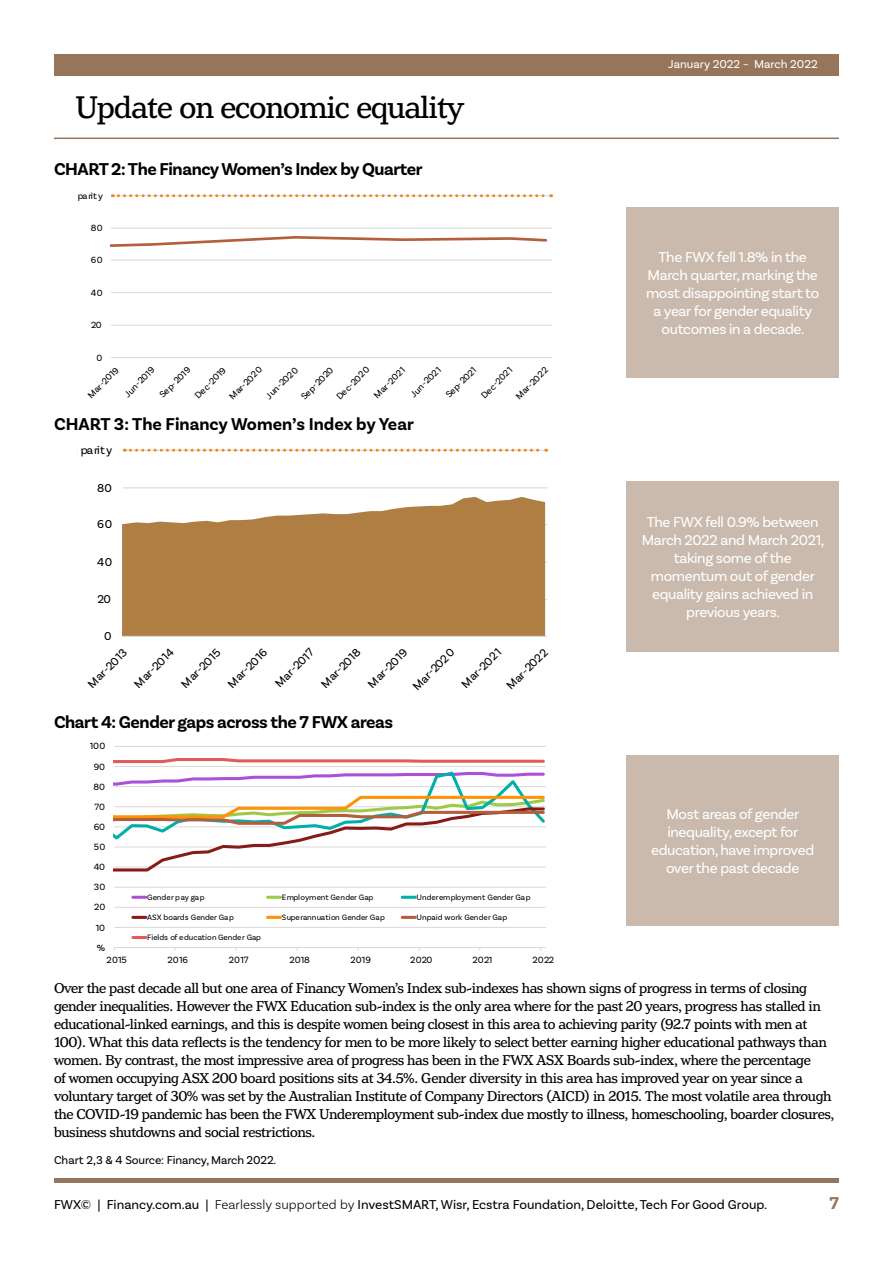
<style>
.page{position:relative;width:893px;height:1263px;background:#fff}
.page>*{position:absolute;margin:0;border:0;box-sizing:border-box;transform-origin:0 0}
.t1{font:33px "Henriette";letter-spacing:-.025em;color:#000}
.t2{font:700 18px "Basic Sans";letter-spacing:-.025em;color:#000}
.t3{font:700 18px "Basic Sans";color:#000}
.t4{font:700 18px "Basic Sans";color:#96755b}
.t5{font:15px/18px "Henriette";letter-spacing:-.025em;color:#000}
.t6{font:15px/18px "Basic Sans";letter-spacing:-.025em;color:#fff;text-align:center}
.t7{font:13.5px "Basic Sans";color:#000}
.t8{font:12px "Basic Sans";letter-spacing:-.01em;color:#000}
.t9{font:12px "Basic Sans";color:#fff}
.t10{font:9.6px "Basic Sans";letter-spacing:.015em;color:#000}
.t11{font:9.45px "Basic Sans";letter-spacing:.02em;color:#000}
.t12{font:8.25px "Basic Sans";color:#000}
.s1{font-weight:300}
</style>
<div class="page">
<div style="left:54px;top:54px;width:785px;height:21px;background:#96755b"></div>
<hr style="left:54px;top:1178px;width:785px;height:4px;background:#96755b">
<svg style="left:113px;top:746px;width:433px;height:205px"></svg>
<hr style="left:111px;top:325px;width:441px;height:1px;background:#d9d9d9">
<hr style="left:111px;top:292px;width:441px;height:1px;background:#d9d9d9">
<hr style="left:111px;top:260px;width:441px;height:1px;background:#d9d9d9">
<hr style="left:111px;top:228px;width:441px;height:1px;background:#d9d9d9">
<hr style="left:111px;top:195px;width:441px;height:1px;background:#d9d9d9">
<hr style="left:111px;top:357px;width:441px;height:1px;background:#d9d9d9">
<svg style="left:110px;top:236px;width:439px;height:25px"></svg>
<hr style="left:54px;top:138px;width:785px;height:1px;background:#96755b">
<div style="left:626px;top:207px;width:213px;height:170px;background:#cabaad"></div>
<svg style="left:112px;top:194px;width:440px;height:3px"></svg>
<div style="left:626px;top:481px;width:213px;height:170px;background:#cabaad"></div>
<svg style="left:122px;top:448px;width:427px;height:189px"></svg>
<svg style="left:124px;top:449px;width:423px;height:3px"></svg>
<div style="left:626px;top:756px;width:213px;height:170px;background:#cabaad"></div>
<h1 class="t1" style="left:75px;top:89px;width:390px">Update on economic equality</h1>
<p class="t2" style="left:54px;top:158px;width:370px">CHART 2: The Financy Women’s Index by Quarter</p>
<p class="t11" style="left:53px;top:190px;width:51px">100 = parity</p>
<p class="t11" style="left:91px;top:222px;width:13px">80</p>
<p class="t11" style="left:91px;top:254px;width:13px">60</p>
<p class="t11" style="left:91px;top:287px;width:13px">40</p>
<p class="t11" style="left:91px;top:319px;width:12px">20</p>
<p class="t11" style="left:96px;top:352px;width:7px">0</p>
<p class="t11" style="left:85px;top:393px;width:41px;rotate:-45deg">Mar-2019</p>
<p class="t11" style="left:122px;top:392px;width:40px;rotate:-45deg">Jun-2019</p>
<p class="t11" style="left:157px;top:392px;width:41px;rotate:-45deg">Sep-2019</p>
<p class="t11" style="left:192px;top:393px;width:41px;rotate:-45deg">Dec-2019</p>
<p class="t11" style="left:227px;top:394px;width:44px;rotate:-45deg">Mar-2020</p>
<p class="t11" style="left:263px;top:393px;width:43px;rotate:-45deg">Jun-2020</p>
<p class="t11" style="left:298px;top:394px;width:43px;rotate:-45deg">Sep- 2020</p>
<p class="t11" style="left:334px;top:394px;width:44px;rotate:-45deg">Dec-2020</p>
<p class="t11" style="left:371px;top:393px;width:42px;rotate:-45deg">Mar-2021</p>
<p class="t11" style="left:408px;top:392px;width:40px;rotate:-45deg">Jun-2021</p>
<p class="t11" style="left:443px;top:392px;width:40px;rotate:-45deg">Sep- 2021</p>
<p class="t11" style="left:479px;top:393px;width:42px;rotate:-45deg">Dec-2021</p>
<p class="t11" style="left:513px;top:394px;width:43px;rotate:-45deg">Mar-2022</p>
<p class="t3" style="left:54px;top:413px;width:361px">CHART 3: The Financy Women’s Index by Year</p>
<p class="t8" style="left:49px;top:443px;width:65px">100 = parity</p>
<p class="t8" style="left:97px;top:480px;width:16px">80</p>
<p class="t8" style="left:97px;top:517px;width:16px">60</p>
<p class="t8" style="left:97px;top:555px;width:16px">40</p>
<p class="t8" style="left:98px;top:592px;width:15px">20</p>
<p class="t8" style="left:104px;top:629px;width:9px">0</p>
<p class="t8" style="left:85px;top:681px;width:52px;rotate:-45deg">Mar-2013</p>
<p class="t8" style="left:131px;top:681px;width:52px;rotate:-45deg">Mar-2014</p>
<p class="t8" style="left:178px;top:681px;width:52px;rotate:-45deg">Mar-2015</p>
<p class="t8" style="left:225px;top:681px;width:52px;rotate:-45deg">Mar-2016</p>
<p class="t8" style="left:272px;top:680px;width:51px;rotate:-45deg">Mar-2017</p>
<p class="t8" style="left:318px;top:681px;width:52px;rotate:-45deg">Mar-2018</p>
<p class="t8" style="left:365px;top:681px;width:52px;rotate:-45deg">Mar-2019</p>
<p class="t8" style="left:409px;top:683px;width:55px;rotate:-45deg">Mar-2020</p>
<p class="t8" style="left:458px;top:681px;width:52px;rotate:-45deg">Mar-2021</p>
<p class="t8" style="left:503px;top:682px;width:55px;rotate:-45deg">Mar-2022</p>
<p class="t2" style="left:54px;top:711px;width:341px">Chart 4: Gender gaps across the 7 FWX areas</p>
<p class="t10" style="left:90px;top:740px;width:17px">100</p>
<p class="t10" style="left:94px;top:761px;width:13px">90</p>
<p class="t10" style="left:94px;top:781px;width:13px">80</p>
<p class="t10" style="left:95px;top:801px;width:12px">70</p>
<p class="t10" style="left:94px;top:821px;width:13px">60</p>
<p class="t10" style="left:94px;top:841px;width:13px">50</p>
<p class="t10" style="left:94px;top:861px;width:13px">40</p>
<p class="t10" style="left:94px;top:881px;width:13px">30</p>
<p class="t10" style="left:94px;top:901px;width:13px">20</p>
<p class="t10" style="left:96px;top:921px;width:11px">10</p>
<p class="t10" style="left:97px;top:942px;width:10px">%</p>
<p class="t12" style="left:147px;top:892px;width:59px">Gender pay gap</p>
<p class="t12" style="left:282px;top:892px;width:93px">Employment Gender Gap</p>
<p class="t12" style="left:417px;top:892px;width:115px">Underemployment Gender Gap</p>
<p class="t12" style="left:147px;top:912px;width:88px">ASX boards Gender Gap</p>
<p class="t12" style="left:282px;top:912px;width:104px">Superannuation Gender Gap</p>
<p class="t12" style="left:417px;top:912px;width:92px">Unpaid work Gender Gap</p>
<p class="t12" style="left:147px;top:932px;width:115px">Fields of education Gender Gap</p>
<p class="t10" style="left:107px;top:954px;width:22px">2015</p>
<p class="t10" style="left:167px;top:954px;width:22px">2016</p>
<p class="t10" style="left:229px;top:954px;width:21px">2017</p>
<p class="t10" style="left:289px;top:954px;width:22px">2018</p>
<p class="t10" style="left:350px;top:954px;width:22px">2019</p>
<p class="t10" style="left:410px;top:954px;width:24px">2020</p>
<p class="t10" style="left:472px;top:954px;width:21px">2021</p>
<p class="t10" style="left:532px;top:954px;width:23px">2022</p>
<p class="t9" style="left:668px;top:56px;width:151px">January 2022 – March 2022</p>
<p class="t6" style="left:646px;top:248px;width:175px">The FWX fell 1.8% in the<br>March quarter, marking the most disappointing start to a year for gender equality outcomes in a decade.</p>
<p class="t6" style="left:642px;top:513px;width:184px">The FWX fell 0.9% between<br>March 2022 and March 2021, taking some of the momentum out of gender equality gains achieved in previous years.</p>
<p class="t6" style="left:651px;top:805px;width:165px">Most areas of gender inequality, except for education, have improved over the past decade</p>
<p class="t5" style="left:54px;top:979px;width:782px">Over the past decade all but one area of Financy Women’s Index sub-indexes has shown signs of progress in terms of closing gender inequalities. However the FWX Education sub-index is the only area where for the past 20 years, progress has stalled in educational-linked earnings, and this is despite women being closest in this area to achieving parity (92.7 points with men at 100). What this data reflects is the tendency for men to be more likely to select better earning higher educational pathways than women. By contrast, the most impressive area of progress has been in the FWX ASX Boards sub-index, where the percentage<br>of women occupying ASX 200 board positions sits at 34.5%. Gender diversity in this area has improved year on year since a voluntary target of 30% was set by the Australian Institute of Company Directors (AICD) in 2015. The most volatile area through the COVID-19 pandemic has been the FWX Underemployment sub-index due mostly to illness, homeschooling, boarder closures, business shutdowns and social restrictions.</p>
<p class="t8" style="left:54px;top:1152px;width:224px">Chart 2,3 &amp; 4 Source: Financy, March 2022.</p>
<p class="t7" style="left:54px;top:1196px;width:715px">FWX© | Financy.com.au | <span class="s1">Fearlessly supported by</span> InvestSMART, Wisr, Ecstra Foundation, Deloitte, Tech For Good Group.</p>
<p class="t4" style="left:829px;top:1192px;width:11px">7</p>
</div>
